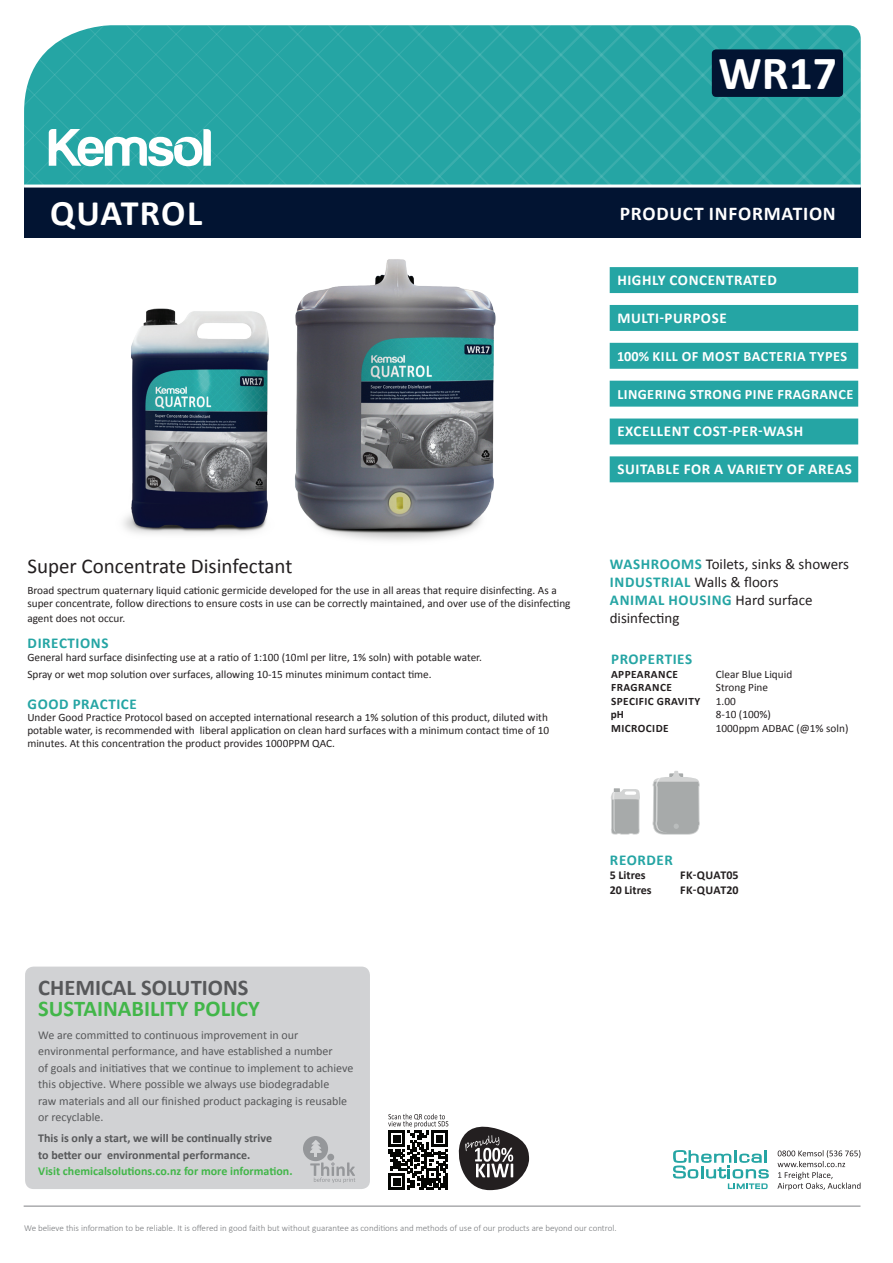
<style>
.page{position:relative;width:893px;height:1263px;background:#fff}
.page>*{position:absolute;margin:0;border:0;box-sizing:border-box;transform-origin:0 0}
.t1{font:700 47.85px "Calibri";color:#fff}
.t2{font:700 36px "Calibri";letter-spacing:.035em;color:#fff}
.t3{font:700 22.5px "Calibri";color:#42b649}
.t4{font:700 22.5px "Calibri";color:#57585a}
.t5{font:21px "Calibri";color:#231f20}
.t6{font:700 19.5px "Calibri";letter-spacing:.04em;color:#fff}
.t7{font:15px/18px "Calibri";color:#231f20}
.t8{font:700 15px "Calibri";letter-spacing:.04em;color:#fff}
.t9{font:700 15px "Calibri";letter-spacing:.04em;color:#25a5a4}
.t10{font:700 14.25px "Calibri";letter-spacing:.03em;color:#fff}
.t11{font:12px/16.5px "Calibri";color:#57585a}
.t12{font:700 12px/16.5px "Calibri";color:#57585a}
.t13{font:700 12px "Calibri";color:#42b649}
.t14{font:700 12px "Calibri";color:#231f20}
.t15{font:11.25px/12.8px "Calibri";color:#231f20}
.t16{font:700 11.25px "Calibri";letter-spacing:.04em;color:#231f20}
.t17{font:300 9px "Calibri";color:#76787b}
.s1{font-weight:700;color:#25a5a4}
</style>
<div class="page">
<div style="left:25px;top:966px;width:345px;height:223px;background:#d1d2d4;border-radius:9px"></div>
<hr style="left:24px;top:1206px;width:836px;height:1px;background:#808285">
<svg style="left:777px;top:1150px;width:83px;height:40px"></svg>
<img style="left:123px;top:308px;width:108px;height:226px">
<img style="left:231px;top:259px;width:265px;height:282px">
<div style="left:24px;top:187px;width:837px;height:50px;background:#021432"></div>
<svg style="left:24px;top:25px;width:837px;height:160px"></svg>
<hr style="left:24px;top:185px;width:837px;height:3px;background:#fff">
<div style="left:610px;top:267px;width:248px;height:26px;background:#25a5a4"></div>
<div style="left:610px;top:305px;width:248px;height:26px;background:#25a5a4"></div>
<div style="left:610px;top:343px;width:248px;height:26px;background:#25a5a4"></div>
<div style="left:610px;top:381px;width:248px;height:26px;background:#25a5a4"></div>
<div style="left:610px;top:418px;width:248px;height:26px;background:#25a5a4"></div>
<div style="left:610px;top:456px;width:248px;height:26px;background:#25a5a4"></div>
<div style="left:712px;top:49px;width:131px;height:48px;background:#021432;border-radius:4px"></div>
<div style="left:303px;top:1136px;width:25px;height:25px;background:#95979a;border-radius:50%"></div>
<svg style="left:309px;top:1140px;width:46px;height:43px"></svg>
<svg style="left:673px;top:1150px;width:96px;height:39px"></svg>
<svg style="left:652px;top:771px;width:48px;height:64px"></svg>
<svg style="left:611px;top:788px;width:29px;height:47px"></svg>
<svg style="left:458px;top:1126px;width:71px;height:64px"></svg>
<svg style="left:388px;top:1114px;width:60px;height:76px"></svg>
<hr style="left:445px;top:1173px;width:3px;height:17px;background:#040503">
<h1 class="t1" style="left:718px;top:42px;width:120px">WR17</h1>
<h2 class="t2" style="left:50px;top:190px;width:153px">QUATROL</h2>
<h3 class="t5" style="left:27px;top:553px;width:267px">Super Concentrate Disinfectant</h3>
<p class="t15" style="left:27px;top:584px;width:545px">Broad spectrum quaternary liquid cationic germicide developed for the use in all areas that require disinfecting. As a super concentrate, follow directions to ensure costs in use can be correctly maintained, and over use of the disinfecting</p>
<p class="t15" style="left:27px;top:611px;width:99px">agent does not occur.</p>
<h3 class="t9" style="left:28px;top:633px;width:82px">DIRECTIONS</h3>
<p class="t15" style="left:27px;top:649px;width:456px;line-height:17px">General hard surface disinfecting use at a ratio of 1:100 (10ml per litre, 1% soln) with potable water.<br>Spray or wet mop solution over surfaces, allowing 10-15 minutes minimum contact time.</p>
<h3 class="t9" style="left:28px;top:694px;width:111px">GOOD PRACTICE</h3>
<p class="t15" style="left:27px;top:711px;width:523px;text-align:justify">Under Good Practice Protocol based on accepted international research a 1% solution of this product, diluted with potable water, is recommended with liberal application on clean hard surfaces with a minimum contact time of 10 minutes. At this concentration the product provides 1000PPM QAC.</p>
<h3 class="t6" style="left:620px;top:201px;width:218px">PRODUCT INFORMATION</h3>
<h3 class="t8" style="left:617px;top:270px;width:161px">HIGHLY CONCENTRATED</h3>
<h3 class="t8" style="left:617px;top:308px;width:111px">MULTI-PURPOSE</h3>
<p class="t10" style="left:617px;top:347px;width:232px">100% KILL OF MOST BACTERIA TYPES</p>
<p class="t10" style="left:617px;top:385px;width:237px">LINGERING STRONG PINE FRAGRANCE</p>
<h3 class="t8" style="left:617px;top:422px;width:187px">EXCELLENT COST-PER-WASH</h3>
<h3 class="t8" style="left:617px;top:460px;width:236px">SUITABLE FOR A VARIETY OF AREAS</h3>
<h3 class="t7" style="left:610px;top:555px;width:241px"><span class="s1">WASHROOMS</span> Toilets, sinks &amp; showers<br><span class="s1">INDUSTRIAL</span> Walls &amp; floors<br><span class="s1">ANIMAL HOUSING</span> Hard surface disinfecting</h3>
<h3 class="t9" style="left:611px;top:650px;width:82px">PROPERTIES</h3>
<p class="t16" style="left:611px;top:667px;width:68px">APPEARANCE</p>
<p class="t15" style="left:716px;top:668px;width:78px">Clear Blue Liquid</p>
<p class="t16" style="left:611px;top:680px;width:62px">FRAGRANCE</p>
<p class="t15" style="left:716px;top:681px;width:54px">Strong Pine</p>
<p class="t16" style="left:611px;top:694px;width:91px">SPECIFIC GRAVITY</p>
<p class="t15" style="left:716px;top:695px;width:21px">1.00</p>
<p class="t16" style="left:611px;top:707px;width:15px">pH</p>
<p class="t15" style="left:716px;top:708px;width:57px">8-10 (100%)</p>
<p class="t16" style="left:611px;top:721px;width:59px">MICROCIDE</p>
<p class="t15" style="left:716px;top:722px;width:134px">1000ppm ADBAC (@1% soln)</p>
<h3 class="t4" style="left:38px;top:973px;width:212px">CHEMICAL SOLUTIONS</h3>
<h3 class="t3" style="left:38px;top:994px;width:223px">SUSTAINABILITY POLICY</h3>
<p class="t11" style="left:38px;top:1027px;width:317px">We are committed to continuous improvement in our environmental performance, and have established a number<br>of goals and initiatives that we continue to implement to achieve this objective. Where possible we always use biodegradable<br>raw materials and all our finished product packaging is reusable or recyclable.</p>
<p class="t12" style="left:38px;top:1130px;width:235px">This is only a start, we will be continually strive to better our environmental performance.</p>
<p class="t13" style="left:38px;top:1163px;width:256px">Visit chemicalsolutions.co.nz for more information.</p>
<h3 class="t9" style="left:610px;top:850px;width:64px">REORDER</h3>
<p class="t14" style="left:610px;top:868px;width:37px">5 Litres</p>
<p class="t14" style="left:680px;top:868px;width:60px">FK-QUAT05</p>
<p class="t14" style="left:610px;top:882px;width:44px">20 Litres</p>
<p class="t14" style="left:680px;top:882px;width:60px">FK-QUAT20</p>
<p class="t17" style="left:24px;top:1222px;width:594px">We believe this information to be reliable. It is offered in good faith but without guarantee as conditions and methods of use of our products are beyond our control.</p>
</div>
